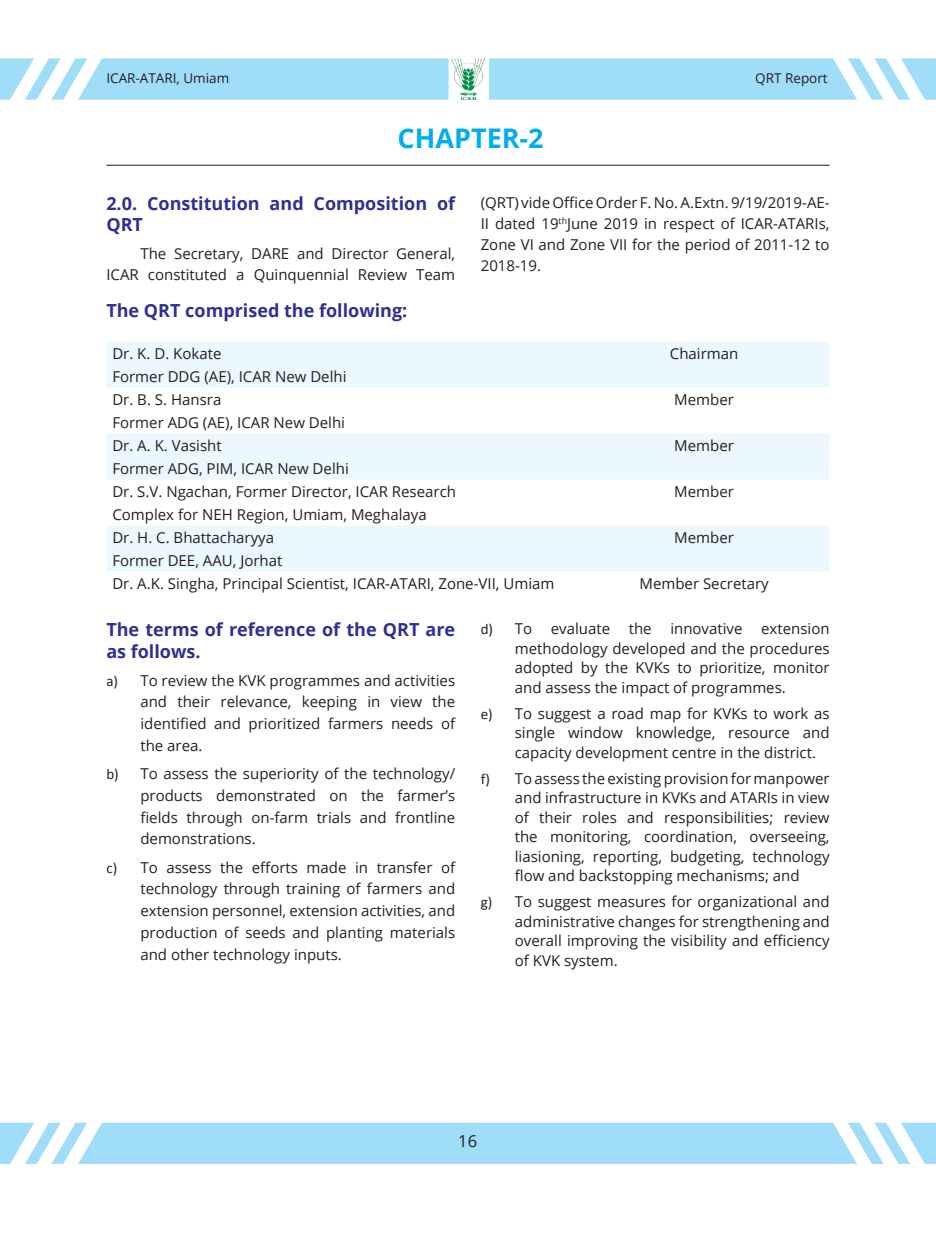
<style>
.page{position:relative;width:936px;height:1234px;background:#fff}
.page>*{position:absolute;margin:0;border:0;box-sizing:border-box;transform-origin:0 0}
.t1{font:700 27px "Open Sans";color:#00aeef}
.t2{font:700 18px/21px "Open Sans";color:#2e3092}
.t3{font:16.5px "Open Sans";color:#231f20}
.List_Paragraph{font:15px/19.5px "Open Sans";color:#231f20;text-align:justify}
.t4{font:13.5px "Open Sans";color:#231f20}
.s1{font-family:"Calibri"}
</style>
<div class="page">
<div style="left:0;top:58px;width:935px;height:42px;background:#9fddf8;border:2px solid #9fddf8"></div>
<div style="left:0;top:1122px;width:935px;height:41px;background:#9fddf8;border:2px solid #9fddf8"></div>
<svg style="left:0;top:58px;width:118px;height:42px"></svg>
<svg style="left:0;top:1122px;width:118px;height:42px"></svg>
<svg style="left:816px;top:58px;width:119px;height:42px"></svg>
<svg style="left:816px;top:1122px;width:119px;height:42px"></svg>
<div style="left:449px;top:54px;width:40px;height:51px;background:#fff"></div>
<img style="left:451px;top:58px;width:33px;height:42px">
<hr style="left:106px;top:165px;width:723px;height:1px;background:#231f20">
<svg style="left:106px;top:342px;width:723px;height:229px;fill:#ebf8fd"></svg>
<p class="t4" style="left:106px;top:68px;width:124px">ICAR-ATARI, Umiam</p>
<p class="t4" style="left:755px;top:68px;width:74px">QRT Report</p>
<p class="t1" style="left:397px;top:119px;width:148px">CHAPTER-2</p>
<p class="t2" style="left:106px;top:193px;width:350px">2.0. Constitution and Composition of<br>QRT</p>
<p class="List_Paragraph" style="left:106px;top:242px;width:350px;line-height:21px;text-align:right">The Secretary, DARE and Director General,<br>ICAR constituted a Quinquennial Review Team</p>
<p class="List_Paragraph" style="left:480px;top:191px;width:350px;line-height:21px">(QRT) vide Office Order F. No. A.Extn. 9/19/2019-AE-II dated 19<sup>th</sup>June 2019 in respect of ICAR-ATARIs, Zone VI and Zone VII for the period of 2011-12 to 2018-19.</p>
<p class="t2" style="left:106px;top:299px;width:302px">The QRT comprised the following:</p>
<p class="List_Paragraph" style="left:112px;top:343px;width:111px">Dr. K. D. Kokate</p>
<p class="List_Paragraph" style="left:112px;top:366px;width:236px">Former DDG (AE), ICAR New Delhi</p>
<p class="List_Paragraph" style="left:669px;top:343px;width:70px">Chairman</p>
<p class="List_Paragraph" style="left:112px;top:389px;width:110px">Dr. B. S. Hansra</p>
<p class="List_Paragraph" style="left:112px;top:412px;width:234px">Former ADG (AE), ICAR New Delhi</p>
<p class="List_Paragraph" style="left:674px;top:389px;width:61px">Member</p>
<p class="List_Paragraph" style="left:112px;top:435px;width:111px">Dr. A. K. Vasisht</p>
<p class="List_Paragraph" style="left:112px;top:458px;width:238px">Former ADG, PIM, ICAR New Delhi</p>
<p class="List_Paragraph" style="left:674px;top:435px;width:61px">Member</p>
<p class="List_Paragraph" style="left:112px;top:481px;width:345px">Dr. S.V. Ngachan, Former Director, ICAR Research</p>
<p class="List_Paragraph" style="left:112px;top:504px;width:316px">Complex for NEH Region, Umiam, Meghalaya</p>
<p class="List_Paragraph" style="left:674px;top:481px;width:61px">Member</p>
<p class="List_Paragraph" style="left:112px;top:527px;width:163px">Dr. H. C. Bhattacharyya</p>
<p class="List_Paragraph" style="left:112px;top:550px;width:172px">Former DEE, AAU, Jorhat</p>
<p class="List_Paragraph" style="left:674px;top:527px;width:61px">Member</p>
<p class="List_Paragraph" style="left:112px;top:573px;width:443px">Dr. A.K. Singha, Principal Scientist, ICAR-ATARI, Zone-VII, Umiam</p>
<p class="List_Paragraph" style="left:639px;top:573px;width:131px">Member Secretary</p>
<p class="t2" style="left:106px;top:619px;width:350px">The terms of reference of the QRT are as follows.</p>
<p class="List_Paragraph" style="left:140px;top:668px;width:316px;line-height:21.8px;text-indent:-34px"><span class="s1">a)</span> To review the KVK programmes and activities and their relevance, keeping in view the identified and prioritized farmers needs of the area.</p>
<p class="List_Paragraph" style="left:140px;top:762px;width:316px;line-height:21.8px;text-indent:-34px"><span class="s1">b)</span> To assess the superiority of the technology/ products demonstrated on the farmer’s fields through on-farm trials and frontline demonstrations.</p>
<p class="List_Paragraph" style="left:140px;top:855px;width:316px;line-height:21.8px;text-indent:-34px"><span class="s1">c)</span> To assess the efforts made in transfer of technology through training of farmers and extension personnel, extension activities, and production of seeds and planting materials and other technology inputs.</p>
<p class="List_Paragraph" style="left:514px;top:618px;width:316px;text-indent:-34px"><span class="s1">d)</span> To evaluate the innovative extension methodology developed and the procedures adopted by the KVKs to prioritize, monitor and assess the impact of programmes.</p>
<p class="List_Paragraph" style="left:514px;top:703px;width:316px;text-indent:-34px"><span class="s1">e)</span> To suggest a road map for KVKs to work as single window knowledge, resource and capacity development centre in the district.</p>
<p class="List_Paragraph" style="left:514px;top:767px;width:316px;text-indent:-34px"><span class="s1">f)</span> To assess the existing provision for manpower and infrastructure in KVKs and ATARIs in view of their roles and responsibilities; review the monitoring, coordination, overseeing, liasioning, reporting, budgeting, technology flow and backstopping mechanisms; and</p>
<p class="List_Paragraph" style="left:514px;top:891px;width:316px;text-indent:-34px"><span class="s1">g)</span> To suggest measures for organizational and administrative changes for strengthening and overall improving the visibility and efficiency of KVK system.</p>
<p class="t3" style="left:458px;top:1129px;width:20px">16</p>
</div>
